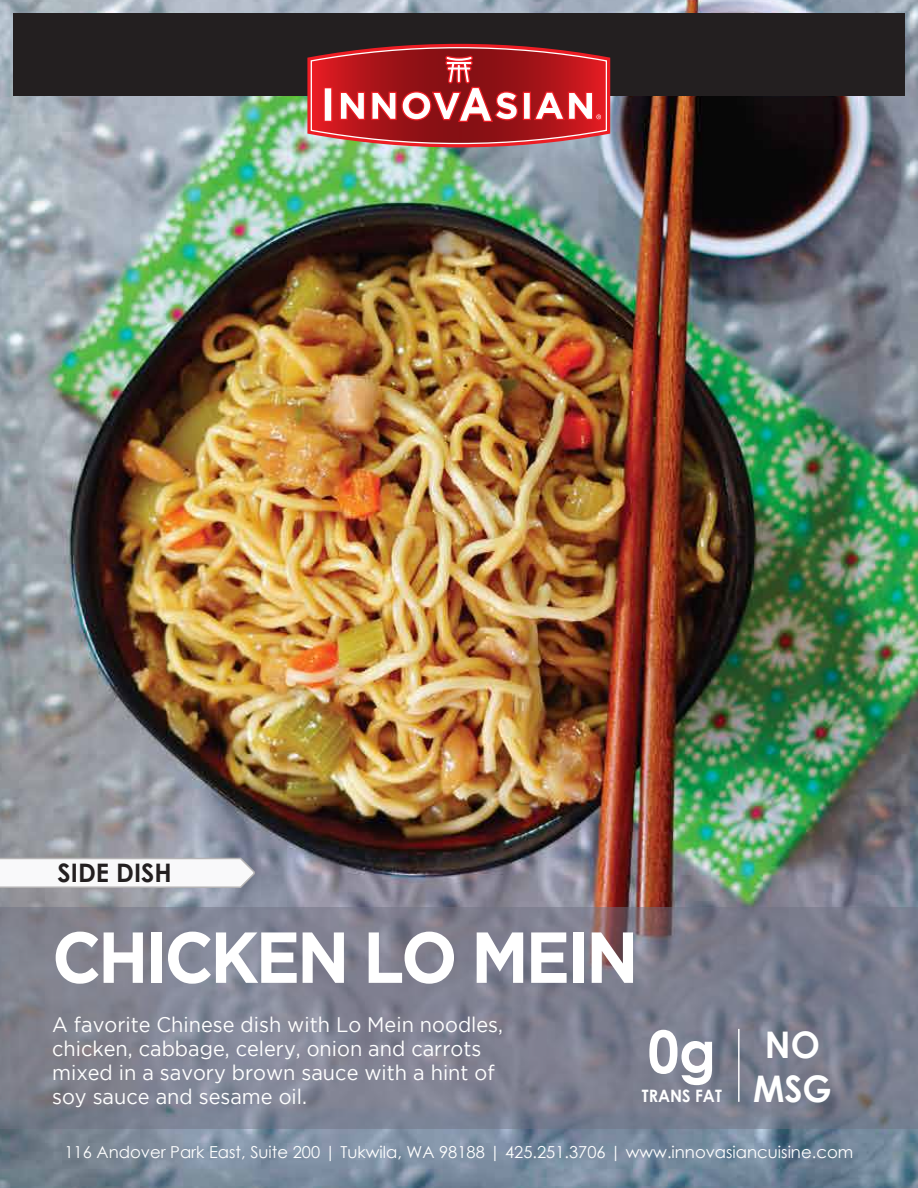
<style>
.page{position:relative;width:918px;height:1188px;background:#fff}
.page>*{position:absolute;margin:0;border:0;box-sizing:border-box;transform-origin:0 0}
.t1{font:700 72px "Gotham";letter-spacing:-.05em;color:#fff;scale:.92 1}
.t2{font:700 58.65px "Century Gothic";color:#fff;scale:.95 1}
.t3{font:700 36.6px/44px "Century Gothic";color:#fff;text-align:center;scale:.95 1}
.t4{font:700 25.5px "Century Gothic";color:#231f20}
.t5{font:21px/24px "Gotham";color:#fff;scale:.95 1}
.t6{font:700 17.1px "Century Gothic";color:#fff;scale:.95 1}
.t7{font:16.5px "Century Gothic";color:#fff}
</style>
<div class="page">
<img style="left:0;top:0;width:918px;height:1188px">
<svg style="left:0;top:908px;width:918px;height:221px;background:#7d7f8f"></svg>
<hr style="left:738px;top:1029px;width:2px;height:73px;background:#fff">
<svg style="left:0;top:858px;width:255px;height:30px"></svg>
<div style="left:13px;top:13px;width:891px;height:83px;background:#231f20"></div>
<svg style="left:307px;top:44px;width:303px;height:103px;background:#b63e42"></svg>
<p class="t4" style="left:58px;top:853px;width:116px">SIDE DISH</p>
<h1 class="t1" style="left:52px;top:916px;width:639px">CHICKEN LO MEIN</h1>
<p class="t5" style="left:52px;top:1012px;width:476px">A favorite Chinese dish with Lo Mein noodles, chicken, cabbage, celery, onion and carrots mixed in a savory brown sauce with a hint of soy sauce and sesame oil.</p>
<h2 class="t2" style="left:648px;top:1007px;width:73px">0g</h2>
<p class="t6" style="left:642px;top:1083px;width:86px">TRANS FAT</p>
<h3 class="t3" style="left:753px;top:1021px;width:84px">NO<br>MSG</h3>
<p class="t7" style="left:64px;top:1141px;width:790px">116 Andover Park East, Suite 200 | Tukwila, WA 98188 | 425.251.3706 | www.innovasiancuisine.com</p>
</div>
